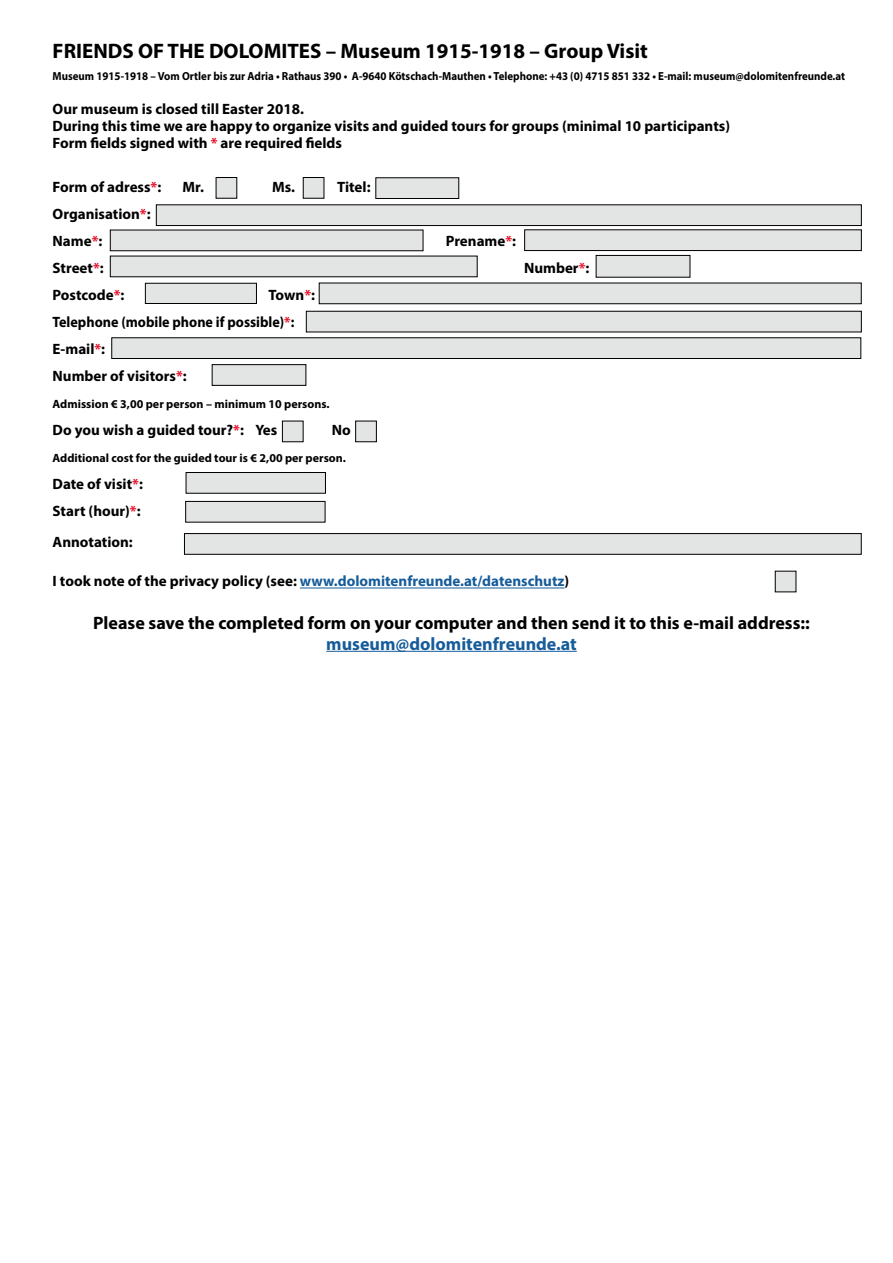
<style>
.page{position:relative;width:893px;height:1263px;background:#fff}
.page>*{position:absolute;margin:0;border:0;box-sizing:border-box;transform-origin:0 0}
.Formular-D-Text-Ü{font:700 21px "Myriad Pro";color:#000}
.Formular-D-Text_1{font:700 18px "Myriad Pro";color:#000}
.Brotschrift_12_pt{font:700 18px "Myriad Pro";color:#165b9a}
.Formular-D-Text_1-2{font:700 15px "Myriad Pro";color:#000}
.Formular-D-Text_1-3{font:700 15px "Myriad Pro";color:#165b9a}
.Formular-D-Text_1-4{font:700 15px "Myriad Pro";color:#000;scale:.94 1}
.Formular-D-Text_1-5{font:700 12px "Myriad Pro";color:#000}
.Formular-D-Text_1-6{font:700 11.7px "Myriad Pro";color:#000;scale:.93 1}
.s1{color:#e2001a}
.s2{color:#000}
</style>
<div class="page">
<svg style="left:185px;top:472px;width:141px;height:22px;background:#cbcccc"></svg>
<svg style="left:185px;top:501px;width:141px;height:22px;background:#cccdcd"></svg>
<svg style="left:184px;top:533px;width:678px;height:22px;background:#cdcece"></svg>
<svg style="left:111px;top:311px;width:751px;height:75px"></svg>
<svg style="left:110px;top:177px;width:752px;height:127px"></svg>
<svg style="left:282px;top:420px;width:22px;height:22px"></svg>
<svg style="left:775px;top:571px;width:21px;height:21px"></svg>
<svg style="left:355px;top:420px;width:22px;height:22px"></svg>
<hr style="left:300px;top:588px;width:265px;height:1px;background:#165b9a">
<hr style="left:326px;top:651px;width:251px;height:1px;background:#165b9a">
<p class="Formular-D-Text-Ü" style="left:53px;top:38px;width:597px">FRIENDS OF THE DOLOMITES – Museum 1915-1918 – Group Visit</p>
<p class="Formular-D-Text_1-6" style="left:53px;top:68px;width:854px">Museum 1915-1918 – Vom Ortler bis zur Adria • Rathaus 390 • A-9640 Kötschach-Mauthen • Telephone: +43 (0) 4715 851 332 • E-mail: museum@dolomitenfreunde.at</p>
<p class="Formular-D-Text_1-2" style="left:53px;top:99px;width:253px">Our museum is closed till Easter 2018.</p>
<p class="Formular-D-Text_1-2" style="left:53px;top:116px;width:679px">During this time we are happy to organize visits and guided tours for groups (minimal 10 participants)</p>
<p class="Formular-D-Text_1-2" style="left:53px;top:133px;width:291px">Form fields signed with <span class="s1">*</span> are required fields</p>
<p class="Formular-D-Text_1-2" style="left:53px;top:177px;width:110px">Form of adress<span class="s1">*</span>:</p>
<p class="Formular-D-Text_1-2" style="left:183px;top:177px;width:23px">Mr.</p>
<p class="Formular-D-Text_1-2" style="left:272px;top:177px;width:24px">Ms.</p>
<p class="Formular-D-Text_1-2" style="left:337px;top:177px;width:35px">Titel:</p>
<p class="Formular-D-Text_1-2" style="left:53px;top:204px;width:100px">Organisation<span class="s1">*</span>:</p>
<p class="Formular-D-Text_1-2" style="left:53px;top:231px;width:51px">Name<span class="s1">*</span>:</p>
<p class="Formular-D-Text_1-2" style="left:446px;top:231px;width:72px">Prename<span class="s1">*</span>:</p>
<p class="Formular-D-Text_1-2" style="left:53px;top:258px;width:53px">Street<span class="s1">*</span>:</p>
<p class="Formular-D-Text_1-2" style="left:524px;top:258px;width:67px">Number<span class="s1">*</span>:</p>
<p class="Formular-D-Text_1-2" style="left:53px;top:285px;width:73px">Postcode<span class="s1">*</span>:</p>
<p class="Formular-D-Text_1-2" style="left:269px;top:285px;width:48px">Town<span class="s1">*</span>:</p>
<p class="Formular-D-Text_1-4" style="left:53px;top:312px;width:259px">Telephone (mobile phone if possible)<span class="s1">*</span>:</p>
<p class="Formular-D-Text_1-2" style="left:53px;top:339px;width:54px">E-mail<span class="s1">*</span>:</p>
<p class="Formular-D-Text_1-2" style="left:53px;top:366px;width:136px">Number of visitors<span class="s1">*</span>:</p>
<p class="Formular-D-Text_1-5" style="left:53px;top:396px;width:279px">Admission € 3,00 per person – minimum 10 persons.</p>
<p class="Formular-D-Text_1-2" style="left:53px;top:420px;width:226px">Do you wish a guided tour?<span class="s1">*</span>: Yes</p>
<p class="Formular-D-Text_1-2" style="left:332px;top:420px;width:20px">No</p>
<p class="Formular-D-Text_1-5" style="left:53px;top:450px;width:295px">Additional cost for the guided tour is € 2,00 per person.</p>
<p class="Formular-D-Text_1-2" style="left:53px;top:474px;width:92px">Date of visit<span class="s1">*</span>:</p>
<p class="Formular-D-Text_1-2" style="left:53px;top:501px;width:90px">Start (hour)<span class="s1">*</span>:</p>
<p class="Formular-D-Text_1-2" style="left:53px;top:533px;width:82px">Annotation:</p>
<p class="Formular-D-Text_1-3" style="left:53px;top:572px;width:518px"><span class="s2">I took note of the privacy policy (see:</span> www.dolomitenfreunde.at/datenschutz<span class="s2">)</span></p>
<p class="Formular-D-Text_1" style="left:93px;top:611px;width:718px">Please save the completed form on your computer and then send it to this e-mail address::</p>
<p class="Brotschrift_12_pt" style="left:326px;top:632px;width:252px">museum@dolomitenfreunde.at</p>
</div>
